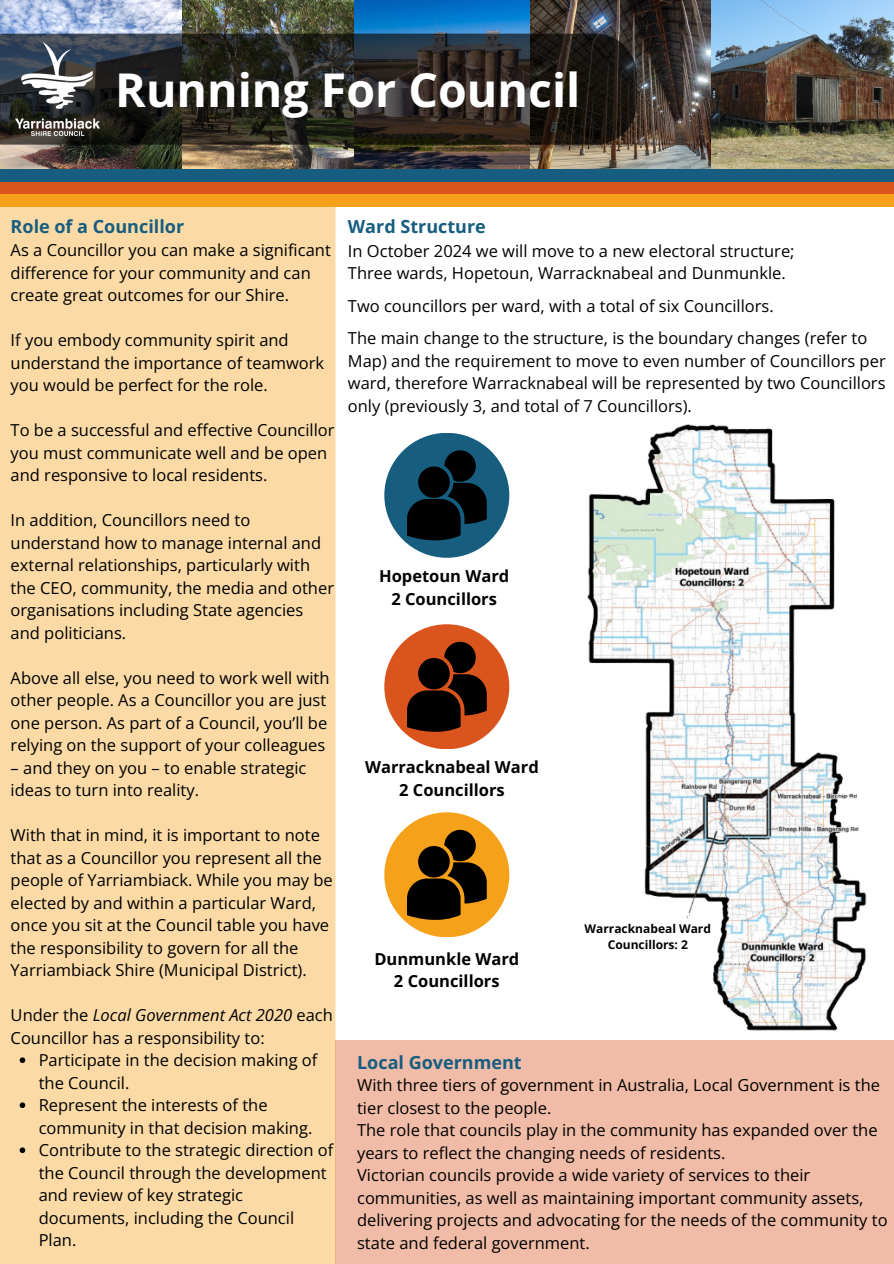
<style>
.page{position:relative;width:894px;height:1264px;background:#fff}
.page>*{position:absolute;margin:0;border:0;box-sizing:border-box;transform-origin:0 0}
.t1{font:700 46.5px "Open Sans";color:#fff}
.t2{font:700 18px "Open Sans";color:#165d80}
.t3{font:16.5px/22.5px "Open Sans";color:#000}
.t4{font:700 16.5px/22.5px "Open Sans";color:#000;text-align:center}
.t5{font:700 12px/16px "Open Sans";color:#000;text-align:center}
.s1{font-style:italic}
</style>
<div class="page">
<img style="left:353px;top:0;width:540px;height:169px">
<div style="left:0;top:207px;width:335px;height:1056px;background:#fbdaa6"></div>
<img style="left:182px;top:0;width:171px;height:169px">
<img style="left:0;top:0;width:182px;height:169px">
<div style="left:0;top:169px;width:893px;height:25px;background:#165d80"></div>
<div style="left:0;top:182px;width:893px;height:25px;background:#da541e"></div>
<div style="left:0;top:194px;width:893px;height:13px;background:#f6a11a"></div>
<svg style="left:0;top:34px;width:636px;height:111px"></svg>
<img style="left:15px;top:42px;width:84px;height:94px">
<img style="left:438px;top:424px;width:429px;height:607px">
<div style="left:384px;top:433px;width:125px;height:125px;background:#165d80;border-radius:50%"></div>
<svg style="left:407px;top:450px;width:79px;height:90px"></svg>
<div style="left:384px;top:624px;width:125px;height:125px;background:#da541e;border-radius:50%"></div>
<svg style="left:407px;top:641px;width:79px;height:90px"></svg>
<div style="left:384px;top:812px;width:125px;height:125px;background:#f6a11a;border-radius:50%"></div>
<svg style="left:407px;top:829px;width:79px;height:90px"></svg>
<div style="left:335px;top:1040px;width:558px;height:223px;background:#f0bca7"></div>
<svg style="left:20px;top:1057px;width:5px;height:6px"></svg>
<svg style="left:20px;top:1102px;width:5px;height:6px"></svg>
<svg style="left:20px;top:1147px;width:5px;height:6px"></svg>
<h1 class="t1" style="left:115px;top:58px;width:466px">Running For Council</h1>
<p class="t2" style="left:348px;top:214px;width:139px">Ward Structure</p>
<p class="t3" style="left:348px;top:239px;width:448px">In October 2024 we will move to a new electoral structure;<br>Three wards, Hopetoun, Warracknabeal and Dunmunkle.</p>
<p class="t3" style="left:348px;top:289px;width:521px;line-height:32.5px">Two councillors per ward, with a total of six Councillors.<br>The main change to the structure, is the boundary changes (refer to</p>
<p class="t3" style="left:348px;top:349px;width:539px;text-align:justify">Map) and the requirement to move to even number of Councillors per ward, therefore Warracknabeal will be represented by two Councillors only (previously 3, and total of 7 Councillors).</p>
<p class="t2" style="left:11px;top:214px;width:175px">Role of a Councillor</p>
<p class="t3" style="left:11px;top:238px;width:321px">As a Councillor you can make a significant difference for your community and can create great outcomes for our Shire.</p>
<p class="t3" style="left:11px;top:328px;width:315px">If you embody community spirit and understand the importance of teamwork you would be perfect for the role.</p>
<p class="t3" style="left:11px;top:418px;width:325px">To be a successful and effective Councillor you must communicate well and be open and responsive to local residents.</p>
<p class="t3" style="left:11px;top:508px;width:325px">In addition, Councillors need to understand how to manage internal and external relationships, particularly with the CEO, community, the media and other organisations including State agencies and politicians.</p>
<p class="t3" style="left:11px;top:666px;width:320px">Above all else, you need to work well with other people. As a Councillor you are just one person. As part of a Council, you’ll be relying on the support of your colleagues</p>
<p class="t3" style="left:11px;top:756px;width:297px">– and they on you – to enable strategic ideas to turn into reality.</p>
<p class="t3" style="left:11px;top:823px;width:323px">With that in mind, it is important to note that as a Councillor you represent all the people of Yarriambiack. While you may be elected by and within a particular Ward, once you sit at the Council table you have the responsibility to govern for all the Yarriambiack Shire (Municipal District).</p>
<p class="t3" style="left:11px;top:1003px;width:324px">Under the <span class="s1">Local Government Act 2020</span> each<br>Councillor has a responsibility to:</p>
<p class="t3" style="left:39px;top:1048px;width:296px">Participate in the decision making of the Council.<br>Represent the interests of the community in that decision making.<br>Contribute to the strategic direction of the Council through the development and review of key strategic documents, including the Council<br>Plan.</p>
<p class="t2" style="left:357px;top:1049px;width:166px">Local Government</p>
<p class="t4" style="left:379px;top:564px;width:132px">Hopetoun Ward<br>2 Councillors</p>
<p class="t4" style="left:365px;top:755px;width:175px">Warracknabeal Ward<br>2 Councillors</p>
<p class="t5" style="left:584px;top:920px;width:128px">Warracknabeal Ward<br>Councillors: 2</p>
<p class="t4" style="left:374px;top:947px;width:146px">Dunmunkle Ward<br>2 Councillors</p>
<p class="t3" style="left:357px;top:1073px;width:532px">With three tiers of government in Australia, Local Government is the tier closest to the people.<br>The role that councils play in the community has expanded over the years to reflect the changing needs of residents.<br>Victorian councils provide a wide variety of services to their communities, as well as maintaining important community assets, delivering projects and advocating for the needs of the community to state and federal government.</p>
</div>
